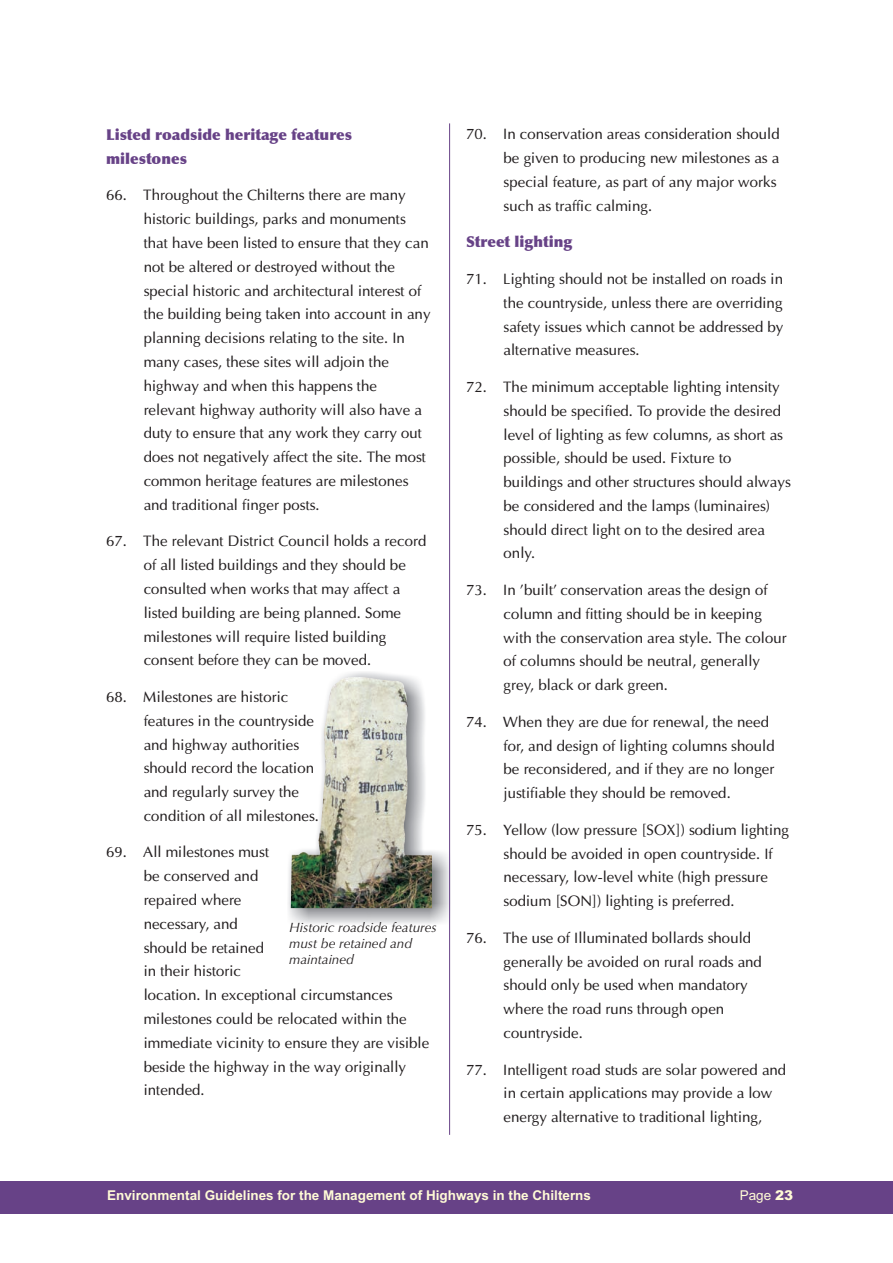
<style>
.page{position:relative;width:893px;height:1263px;background:#fff}
.page>*{position:absolute;margin:0;border:0;box-sizing:border-box;transform-origin:0 0}
.t1{font:15px/23.9px "Optima";color:#231f20}
.t2{font:700 15px/23.9px "Optima";color:#674287}
.t3{font:700 13.5px "Arial";color:#fffbd6}
.t4{font:italic 13.5px/16px "Optima";color:#231f20}
.t5{font:13.5px "Arial";color:#fffbd6}
.s1{font-weight:900;font-style:italic}
</style>
<div class="page">
<img style="left:288px;top:672px;width:161px;height:252px">
<img style="left:291px;top:677px;width:141px;height:231px">
<div style="left:0;top:1181px;width:893px;height:33px;background:#674287"></div>
<hr style="left:449px;top:123px;width:1px;height:1012px;background:#674287">
<p class="t2" style="left:106px;top:123px;width:248px">Listed roadside heritage features milestones</p>
<p class="t1" style="left:144px;top:185px;width:288px;text-indent:-38px">66. Throughout the Chilterns there are many historic buildings, parks and monuments that have been listed to ensure that they can not be altered or destroyed without the special historic and architectural interest of the building being taken into account in any planning decisions relating to the site. In many cases, these sites will adjoin the highway and when this happens the relevant highway authority will also have a duty to ensure that any work they carry out does not negatively affect the site. The most common heritage features are milestones and traditional finger posts.</p>
<p class="t1" style="left:144px;top:531px;width:284px;text-indent:-38px">67. The relevant District Council holds a record of all listed buildings and they should be consulted when works that may affect a listed building are being planned. Some milestones will require listed building consent before they can be moved.</p>
<p class="t1" style="left:144px;top:686px;width:177px;text-indent:-38px">68. Milestones are historic features in the countryside and highway authorities should record the location and regularly survey the condition of all milestones.</p>
<p class="t1" style="left:144px;top:842px;width:287px;text-indent:-38px">69. All milestones must<br>be conserved and<br>repaired where<br>necessary, and<br>should be retained<br>in their historic<br>location. In exceptional circumstances milestones could be relocated within the immediate vicinity to ensure they are visible beside the highway in the way originally intended.</p>
<p class="t4" style="left:289px;top:919px;width:149px">Historic roadside features must be retained and maintained</p>
<p class="t1" style="left:504px;top:124px;width:278px;text-indent:-38px">70. In conservation areas consideration should be given to producing new milestones as a special feature, as part of any major works such as traffic calming.</p>
<p class="t2" style="left:466px;top:230px;width:108px">Street lighting</p>
<p class="t1" style="left:504px;top:268px;width:281px;text-align:justify;text-indent:-38px">71. Lighting should not be installed on roads in the countryside, unless there are overriding safety issues which cannot be addressed by alternative measures.</p>
<p class="t1" style="left:504px;top:376px;width:289px;text-indent:-38px">72. The minimum acceptable lighting intensity should be specified. To provide the desired level of lighting as few columns, as short as possible, should be used. Fixture to buildings and other structures should always be considered and the lamps (luminaires) should direct light on to the desired area only.</p>
<p class="t1" style="left:504px;top:579px;width:285px;text-indent:-38px">73. In 'built' conservation areas the design of column and fitting should be in keeping with the conservation area style. The colour of columns should be neutral, generally grey, black or dark green.</p>
<p class="t1" style="left:504px;top:711px;width:273px;text-indent:-38px">74. When they are due for renewal, the need for, and design of lighting columns should be reconsidered, and if they are no longer justifiable they should be removed.</p>
<p class="t1" style="left:504px;top:819px;width:287px;text-indent:-38px">75. Yellow (low pressure [SOX]) sodium lighting should be avoided in open countryside. If necessary, low-level white (high pressure sodium [SON]) lighting is preferred.</p>
<p class="t1" style="left:504px;top:927px;width:260px;text-indent:-38px">76. The use of Illuminated bollards should generally be avoided on rural roads and should only be used when mandatory where the road runs through open countryside.</p>
<p class="t1" style="left:504px;top:1059px;width:284px;text-indent:-38px">77. Intelligent road studs are solar powered and in certain applications may provide a low energy alternative to traditional lighting,</p>
<p class="t3" style="left:107px;top:1190px;width:485px">Environmental Guidelines for the Management of Highways in the Chilterns</p>
<p class="t5" style="left:740px;top:1190px;width:55px">Page <span class="s1">23</span></p>
</div>
